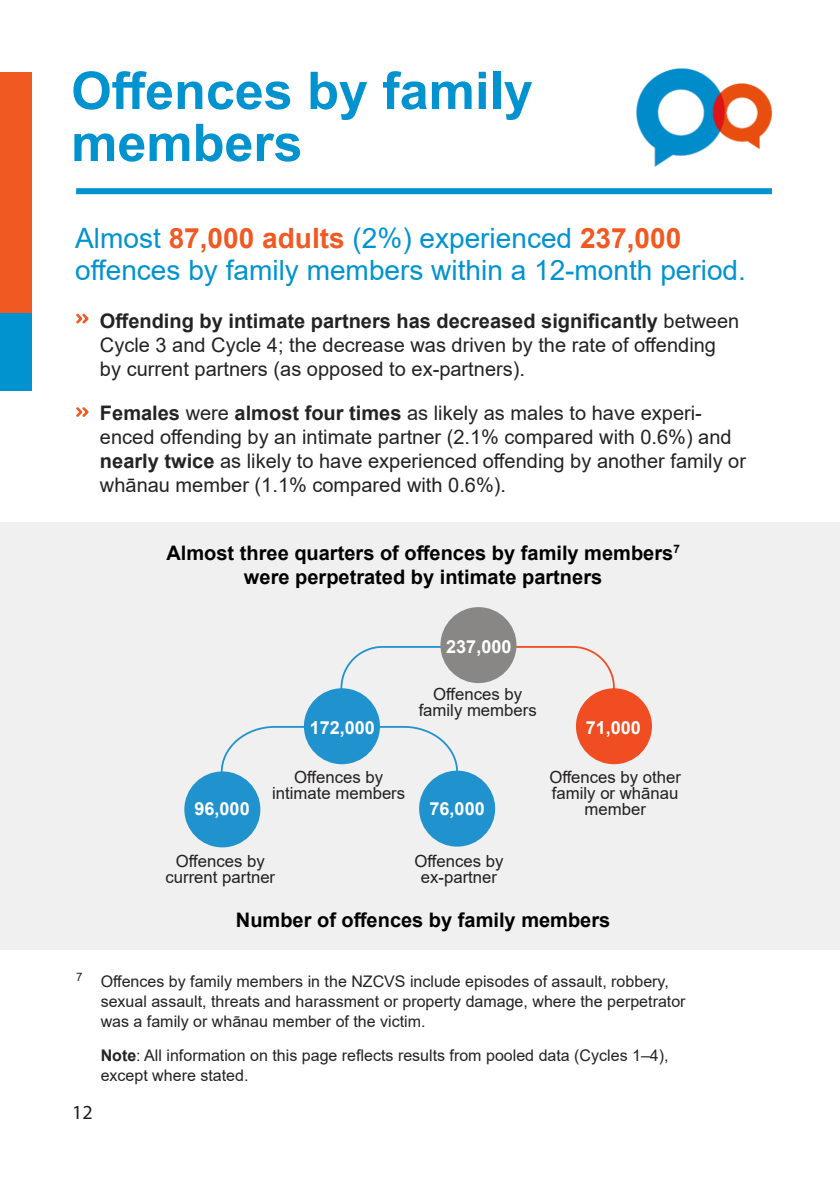
<style>
.page{position:relative;width:840px;height:1191px;background:#fff}
.page>*{position:absolute;margin:0;border:0;box-sizing:border-box;transform-origin:0 0}
.t1{font:700 52px/52px "Arial";color:#0193cf}
.t2{font:28px "Arial";color:#0093d0}
.t3{font:20px/24px "Arial";color:#232323}
.t4{font:700 20px "Arial";color:#000}
.t5{font:700 20px "Arial";color:#232323}
.t6{font:20px "Myriad Pro";color:#231f20}
.t7{font:700 18px "Arial";color:#fff}
.t8{font:16.8px/16.2px "Arial";color:#231f20;text-align:center}
.t9{font:16px "Arial";color:#232323}
.t10{font:11.6px "Arial";color:#232323}
.s1{font-weight:700;color:#f15922}
.s2{font-weight:400}
.s3{font-weight:700}
</style>
<div class="page">
<div style="left:0;top:72px;width:31px;height:244px;background:#f15922"></div>
<div style="left:0;top:313px;width:31px;height:77px;background:#0093d0"></div>
<img style="left:636px;top:68px;width:137px;height:99px">
<svg style="left:76px;top:313px;width:13px;height:11px"></svg>
<svg style="left:76px;top:407px;width:13px;height:10px"></svg>
<div style="left:76px;top:188px;width:695px;height:6px;background:#0193cf"></div>
<div style="left:0;top:522px;width:839px;height:428px;background:#f0f0f0"></div>
<svg style="left:220px;top:646px;width:247px;height:164px"></svg>
<svg style="left:470px;top:645px;width:145px;height:43px"></svg>
<div style="left:440px;top:607px;width:76px;height:76px;background:#888786;border-radius:50%"></div>
<div style="left:304px;top:688px;width:76px;height:76px;background:#2092ce;border-radius:50%"></div>
<div style="left:419px;top:770px;width:76px;height:76px;background:#2092ce;border-radius:50%"></div>
<div style="left:184px;top:771px;width:76px;height:76px;background:#2092ce;border-radius:50%"></div>
<div style="left:575px;top:688px;width:76px;height:76px;background:#f04d22;border-radius:50%"></div>
<hr style="left:839px;top:640px;width:1px;height:395px;background:#f0f0f0">
<p class="t1" style="left:71px;top:65px;width:463px">Offences by family members</p>
<p class="t2" style="left:75px;top:219px;width:607px">Almost <span class="s1">87,000 adults</span> (2%) experienced <span class="s1">237,000</span></p>
<p class="t2" style="left:75px;top:251px;width:672px">offences by family members within a 12-month period.</p>
<p class="t5" style="left:100px;top:307px;width:640px">Offending by intimate partners has decreased significantly <span class="s2">between</span></p>
<p class="t3" style="left:100px;top:333px;width:617px">Cycle 3 and Cycle 4; the decrease was driven by the rate of offending</p>
<p class="t3" style="left:100px;top:357px;width:426px">by current partners (as opposed to ex-partners).</p>
<p class="t3" style="left:100px;top:401px;width:647px"><span class="s3">Females</span> were <span class="s3">almost four times</span> as likely as males to have experi&shy;enced offending by an intimate partner (2.1% compared with 0.6%) and <span class="s3">nearly twice</span> as likely to have experienced offending by another family or whānau member (1.1% compared with 0.6%).</p>
<p class="t4" style="left:166px;top:539px;width:514px">Almost three quarters of offences by family members<sup>7</sup></p>
<p class="t4" style="left:244px;top:563px;width:359px">were perpetrated by intimate partners</p>
<p class="t7" style="left:446px;top:634px;width:67px">237,000</p>
<p class="t8" style="left:433px;top:686px;width:90px">Offences by</p>
<p class="t8" style="left:418px;top:702px;width:120px">family members</p>
<p class="t7" style="left:309px;top:715px;width:67px">172,000</p>
<p class="t7" style="left:585px;top:715px;width:57px">71,000</p>
<p class="t8" style="left:294px;top:768px;width:90px">Offences by</p>
<p class="t8" style="left:272px;top:785px;width:134px">intimate members</p>
<p class="t7" style="left:194px;top:796px;width:57px">96,000</p>
<p class="t7" style="left:429px;top:796px;width:57px">76,000</p>
<p class="t8" style="left:176px;top:852px;width:90px">Offences by</p>
<p class="t8" style="left:165px;top:868px;width:111px">current partner</p>
<p class="t8" style="left:414px;top:852px;width:90px">Offences by</p>
<p class="t8" style="left:420px;top:869px;width:78px">ex-partner</p>
<p class="t8" style="left:549px;top:768px;width:133px">Offences by other</p>
<p class="t8" style="left:551px;top:785px;width:128px">family or whānau member</p>
<p class="t4" style="left:236px;top:906px;width:376px">Number of offences by family members</p>
<p class="t10" style="left:76px;top:969px;width:8px">7</p>
<p class="t6" style="left:72px;top:1100px;width:22px">12</p>
<p class="t9" style="left:101px;top:970px;width:569px">Offences by family members in the NZCVS include episodes of assault, robbery,</p>
<p class="t9" style="left:101px;top:990px;width:586px">sexual assault, threats and harassment or property damage, where the perpetrator</p>
<p class="t9" style="left:101px;top:1010px;width:326px">was a family or whānau member of the victim.</p>
<p class="t9" style="left:101px;top:1044px;width:569px"><span class="s3">Note</span>: All information on this page reflects results from pooled data (Cycles 1–4),</p>
<p class="t9" style="left:101px;top:1064px;width:149px">except where stated.</p>
</div>
